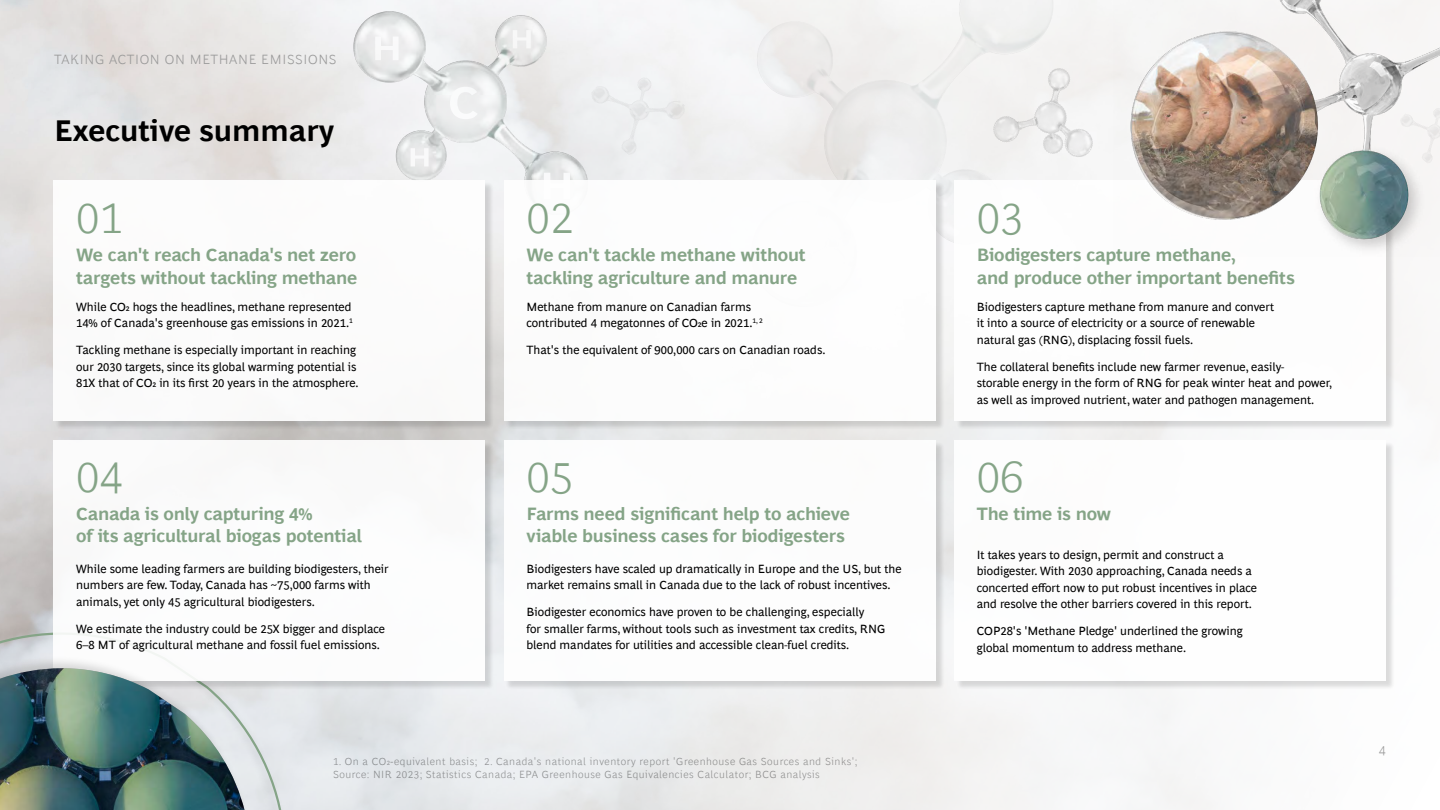
<style>
.page{position:relative;width:1440px;height:810px;background:#fff}
.page>*{position:absolute;margin:0;border:0;box-sizing:border-box;transform-origin:0 0}
.t1{font:300 45px "Henderson BCG Sans";color:#85a487}
.t2{font:700 30px "Henderson BCG Sans";color:#000}
.t3{font:700 18px/22.5px "Henderson BCG Sans";letter-spacing:-.015em;color:#85a487}
.t4{font:300 13.5px "Henderson BCG Sans";letter-spacing:.05em;color:#999}
.t5{font:12px/16.5px "Henderson BCG Sans";color:#000}
.t6{font:300 10.5px/13.5px "Henderson BCG Sans";letter-spacing:.05em;color:#999}
</style>
<div class="page">
<svg style="left:0;top:607px;width:314px;height:203px;background:#d8dbdd"></svg>
<img style="left:600px;top:53px;width:88px;height:111px">
<img style="left:340px;top:0;width:260px;height:239px">
<svg style="left:450px;top:87px;width:28px;height:32px"></svg>
<svg style="left:411px;top:148px;width:18px;height:18px"></svg>
<svg style="left:544px;top:173px;width:26px;height:7px"></svg>
<svg style="left:513px;top:30px;width:18px;height:18px"></svg>
<svg style="left:375px;top:37px;width:24px;height:23px"></svg>
<img style="left:971px;top:35px;width:142px;height:145px">
<div style="left:55px;top:181px;width:440px;height:250px;background:#000;opacity:.15"></div>
<div style="left:54px;top:180px;width:431px;height:241px;background:#fff"></div>
<div style="left:55px;top:441px;width:440px;height:249px;background:#000;opacity:.15"></div>
<div style="left:54px;top:440px;width:431px;height:241px;background:#fff"></div>
<div style="left:505px;top:181px;width:440px;height:250px;background:#000;opacity:.15"></div>
<div style="left:504px;top:180px;width:432px;height:241px;background:#fff"></div>
<div style="left:505px;top:441px;width:440px;height:249px;background:#000;opacity:.15"></div>
<div style="left:504px;top:440px;width:432px;height:241px;background:#fff"></div>
<div style="left:955px;top:181px;width:440px;height:250px;background:#000;opacity:.15"></div>
<div style="left:954px;top:180px;width:432px;height:241px;background:#fff"></div>
<div style="left:955px;top:441px;width:440px;height:249px;background:#000;opacity:.15"></div>
<div style="left:954px;top:440px;width:432px;height:241px;background:#fff"></div>
<svg style="left:0;top:646px;width:272px;height:164px"></svg>
<img style="left:0;top:668px;width:245px;height:142px">
<img style="left:1113px;top:0;width:327px;height:257px">
<p class="t4" style="left:54px;top:49px;width:284px">TAKING ACTION ON METHANE EMISSIONS</p>
<h2 class="t2" style="left:54px;top:109px;width:282px">Executive summary</h2>
<h1 class="t1" style="left:76px;top:184px;width:48px">01</h1>
<h1 class="t1" style="left:526px;top:184px;width:48px">02</h1>
<h3 class="t3" style="left:76px;top:242px;width:283px">We can't reach Canada's net zero targets without tackling methane</h3>
<h3 class="t3" style="left:526px;top:242px;width:281px">We can't tackle methane without tackling agriculture and manure</h3>
<p class="t5" style="left:76px;top:297px;width:278px">While CO2 hogs the headlines, methane represented<br>14% of Canada's greenhouse gas emissions in 2021.<sup>1</sup></p>
<p class="t5" style="left:76px;top:341px;width:284px">Tackling methane is especially important in reaching our 2030 targets, since its global warming potential is<br>81X that of CO2 in its first 20 years in the atmosphere.</p>
<p class="t5" style="left:526px;top:297px;width:238px">Methane from manure on Canadian farms contributed 4 megatonnes of CO2e in 2021.<sup>1,</sup> <sup>2</sup></p>
<p class="t5" style="left:526px;top:341px;width:301px">That's the equivalent of 900,000 cars on Canadian roads.</p>
<h1 class="t1" style="left:76px;top:444px;width:48px">04</h1>
<h1 class="t1" style="left:526px;top:444px;width:48px">05</h1>
<h3 class="t3" style="left:76px;top:501px;width:288px">Canada is only capturing 4%<br>of its agricultural biogas potential</h3>
<h3 class="t3" style="left:526px;top:501px;width:325px">Farms need significant help to achieve viable business cases for biodigesters</h3>
<p class="t5" style="left:76px;top:559px;width:314px">While some leading farmers are building biodigesters, their numbers are few. Today, Canada has ~75,000 farms with animals, yet only 45 agricultural biodigesters.</p>
<p class="t5" style="left:76px;top:619px;width:310px">We estimate the industry could be 25X bigger and displace<br>6–8 MT of agricultural methane and fossil fuel emissions.</p>
<p class="t5" style="left:526px;top:559px;width:377px">Biodigesters have scaled up dramatically in Europe and the US, but the market remains small in Canada due to the lack of robust incentives.</p>
<p class="t5" style="left:526px;top:603px;width:360px">Biodigester economics have proven to be challenging, especially<br>for smaller farms, without tools such as investment tax credits, RNG blend mandates for utilities and accessible clean-fuel credits.</p>
<p class="t6" style="left:333px;top:753px;width:526px">1. On a CO2-equivalent basis; 2. Canada's national inventory report 'Greenhouse Gas Sources and Sinks';<br>Source: NIR 2023; Statistics Canada; EPA Greenhouse Gas Equivalencies Calculator; BCG analysis</p>
<h1 class="t1" style="left:977px;top:184px;width:48px">03</h1>
<h3 class="t3" style="left:977px;top:242px;width:320px">Biodigesters capture methane,<br>and produce other important benefits</h3>
<p class="t5" style="left:977px;top:297px;width:299px">Biodigesters capture methane from manure and convert it into a source of electricity or a source of renewable natural gas (RNG), displacing fossil fuels.</p>
<p class="t5" style="left:977px;top:357px;width:357px">The collateral benefits include new farmer revenue, easily-<br>storable energy in the form of RNG for peak winter heat and power, as well as improved nutrient, water and pathogen management.</p>
<h1 class="t1" style="left:977px;top:444px;width:48px">06</h1>
<h3 class="t3" style="left:977px;top:501px;width:136px">The time is now</h3>
<p class="t5" style="left:977px;top:545px;width:282px">It takes years to design, permit and construct a biodigester. With 2030 approaching, Canada needs a concerted effort now to put robust incentives in place and resolve the other barriers covered in this report.</p>
<p class="t5" style="left:977px;top:622px;width:268px">COP28's 'Methane Pledge' underlined the growing global momentum to address methane.</p>
<p class="t4" style="left:1379px;top:740px;width:9px">4</p>
</div>
